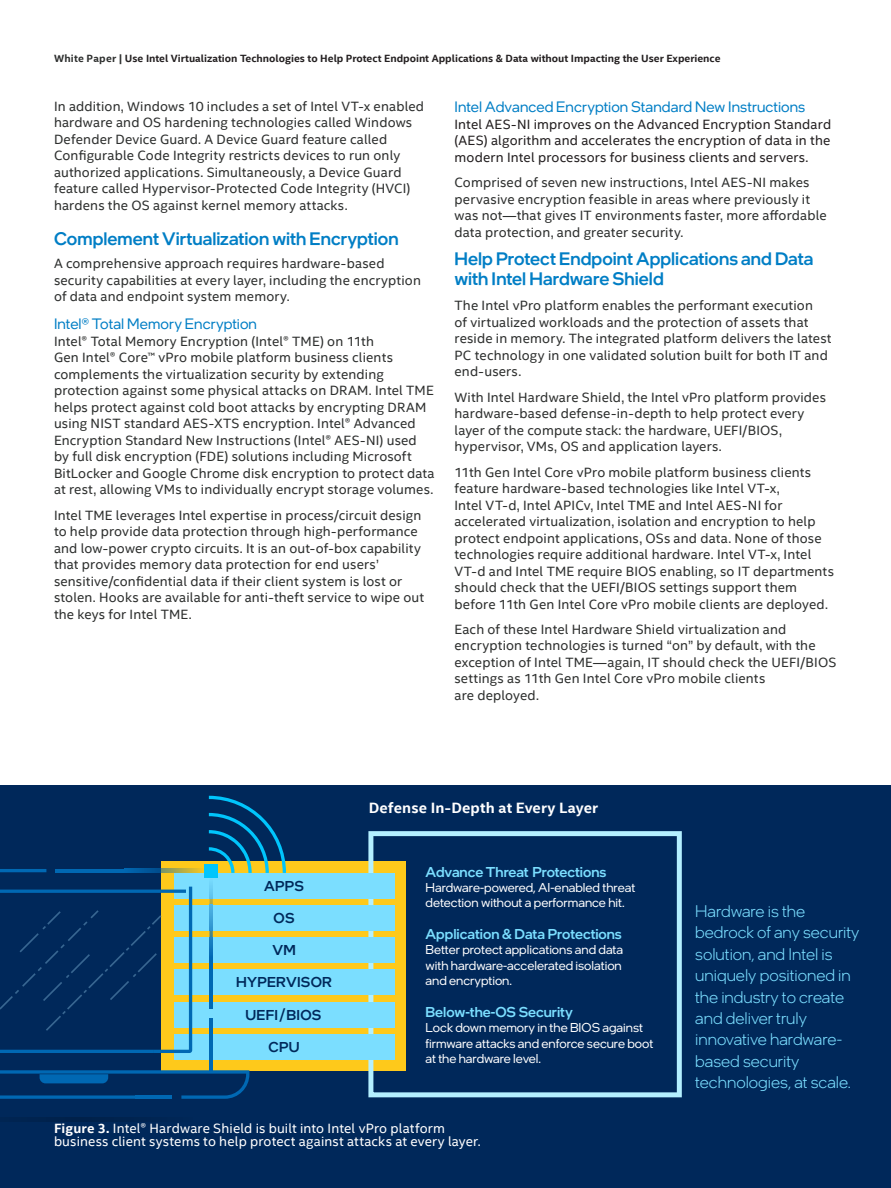
<style>
.page{position:relative;width:891px;height:1188px;background:#fff}
.page>*{position:absolute;margin:0;border:0;box-sizing:border-box;transform-origin:0 0}
.MainCopy___Caption{font:500 18px/19.5px "Intel One Display";color:#007ec5}
.CopyHeaderBlue{font:500 18px "Intel One Display";color:#007ec5}
.t1{font:300 16.8px/21.3px "Intel One Display";color:#7bdeff}
.Tertiary_header{font:15px "Intel One Display";letter-spacing:.005em;color:#007ec5}
.t2{font:700 15px "Intel Clear";letter-spacing:.01em;color:#fff}
.t3{font:500 14.25px "Intel One Display";color:#7bdeff}
.t4{font:500 14.25px "Intel One Display";letter-spacing:.02em;color:#00285a}
.MainCopy___Caption-2{font:13.5px/16.5px "Intel Clear";letter-spacing:.01em;color:#2d2f2e}
.MainCopy___Caption-3{font:13.5px/16.5px "Intel Clear";letter-spacing:.015em;color:#231f20;text-align:justify}
.MainCopy___Caption-4{font:13.5px/13.5px "Intel Clear";letter-spacing:.01em;color:#fff}
.t5{font:12.9px/15.5px "Intel One Display";color:#fff}
.Document_Header{font:700 10.5px "Intel Clear";color:#231f20}
.s1{color:#2d2f2e}
.s2{font-weight:700}
</style>
<div class="page">
<div style="left:0;top:785px;width:891px;height:403px;background:#00285a"></div>
<div style="left:161px;top:861px;width:245px;height:210px;background:#fec91b"></div>
<svg style="left:368px;top:831px;width:314px;height:266px"></svg>
<div style="left:174px;top:873px;width:220px;height:26px;background:#7bdeff"></div>
<div style="left:174px;top:905px;width:220px;height:26px;background:#7bdeff"></div>
<div style="left:174px;top:937px;width:220px;height:26px;background:#7bdeff"></div>
<div style="left:174px;top:969px;width:220px;height:26px;background:#7bdeff"></div>
<div style="left:174px;top:1002px;width:220px;height:26px;background:#7bdeff"></div>
<div style="left:174px;top:1034px;width:220px;height:26px;background:#7bdeff"></div>
<svg style="left:0;top:796px;width:286px;height:303px"></svg>
<div style="left:204px;top:864px;width:14px;height:13px;background:#00c5fc"></div>
<p class="Document_Header" style="left:54px;top:52px;width:668px"><span class="s1">White Paper |</span> Use Intel Virtualization Technologies to Help Protect Endpoint Applications &amp; Data without Impacting the User Experience</p>
<p class="MainCopy___Caption-2" style="left:54px;top:98px;width:372px">In addition, Windows 10 includes a set of Intel VT-x enabled hardware and OS hardening technologies called Windows Defender Device Guard. A Device Guard feature called Configurable Code Integrity restricts devices to run only authorized applications. Simultaneously, a Device Guard feature called Hypervisor-Protected Code Integrity (HVCI) hardens the OS against kernel memory attacks.</p>
<p class="CopyHeaderBlue" style="left:54px;top:227px;width:346px">Complement Virtualization with Encryption</p>
<p class="MainCopy___Caption-2" style="left:54px;top:256px;width:368px">A comprehensive approach requires hardware-based security capabilities at every layer, including the encryption of data and endpoint system memory.</p>
<p class="Tertiary_header" style="left:54px;top:315px;width:204px">Intel® Total Memory Encryption</p>
<p class="MainCopy___Caption-2" style="left:54px;top:333px;width:382px">Intel® Total Memory Encryption (Intel® TME) on 11th<br>Gen Intel® Core™ vPro mobile platform business clients complements the virtualization security by extending protection against some physical attacks on DRAM. Intel TME helps protect against cold boot attacks by encrypting DRAM using NIST standard AES-XTS encryption. Intel® Advanced Encryption Standard New Instructions (Intel® AES-NI) used by full disk encryption (FDE) solutions including Microsoft BitLocker and Google Chrome disk encryption to protect data at rest, allowing VMs to individually encrypt storage volumes.</p>
<p class="MainCopy___Caption-2" style="left:54px;top:507px;width:372px">Intel TME leverages Intel expertise in process/circuit design to help provide data protection through high-performance and low-power crypto circuits. It is an out-of-box capability that provides memory data protection for end users’ sensitive/confidential data if their client system is lost or stolen. Hooks are available for anti-theft service to wipe out the keys for Intel TME.</p>
<p class="Tertiary_header" style="left:454px;top:98px;width:352px">Intel Advanced Encryption Standard New Instructions</p>
<p class="MainCopy___Caption-3" style="left:454px;top:116px;width:378px">Intel AES-NI improves on the Advanced Encryption Standard (AES) algorithm and accelerates the encryption of data in the modern Intel processors for business clients and servers.</p>
<p class="MainCopy___Caption-2" style="left:454px;top:175px;width:374px">Comprised of seven new instructions, Intel AES-NI makes pervasive encryption feasible in areas where previously it was not—that gives IT environments faster, more affordable data protection, and greater security.</p>
<p class="MainCopy___Caption" style="left:454px;top:249px;width:360px">Help Protect Endpoint Applications and Data with Intel Hardware Shield</p>
<p class="MainCopy___Caption-2" style="left:454px;top:297px;width:379px">The Intel vPro platform enables the performant execution<br>of virtualized workloads and the protection of assets that reside in memory. The integrated platform delivers the latest PC technology in one validated solution built for both IT and end-users.</p>
<p class="MainCopy___Caption-2" style="left:454px;top:389px;width:373px">With Intel Hardware Shield, the Intel vPro platform provides hardware-based defense-in-depth to help protect every layer of the compute stack: the hardware, UEFI/BIOS, hypervisor, VMs, OS and application layers.</p>
<p class="MainCopy___Caption-2" style="left:454px;top:464px;width:381px">11th Gen Intel Core vPro mobile platform business clients feature hardware-based technologies like Intel VT-x,<br>Intel VT-d, Intel APICv, Intel TME and Intel AES-NI for accelerated virtualization, isolation and encryption to help protect endpoint applications, OSs and data. None of those technologies require additional hardware. Intel VT-x, Intel VT-d and Intel TME require BIOS enabling, so IT departments should check that the UEFI/BIOS settings support them before 11th Gen Intel Core vPro mobile clients are deployed.</p>
<p class="MainCopy___Caption-2" style="left:454px;top:621px;width:383px">Each of these Intel Hardware Shield virtualization and encryption technologies is turned “on” by default, with the exception of Intel TME—again, IT should check the UEFI/BIOS settings as 11th Gen Intel Core vPro mobile clients<br>are deployed.</p>
<p class="t4" style="left:264px;top:877px;width:41px">APPS</p>
<p class="t4" style="left:274px;top:909px;width:22px">OS</p>
<p class="t4" style="left:272px;top:941px;width:25px">VM</p>
<p class="t4" style="left:236px;top:973px;width:97px">HYPERVISOR</p>
<p class="t4" style="left:246px;top:1006px;width:78px">UEFI/BIOS</p>
<p class="t4" style="left:269px;top:1038px;width:33px">CPU</p>
<p class="t2" style="left:369px;top:798px;width:231px">Defense In-Depth at Every Layer</p>
<p class="t3" style="left:426px;top:862px;width:182px">Advance Threat Protections</p>
<p class="t5" style="left:426px;top:880px;width:211px">Hardware-powered, AI-enabled threat detection without a performance hit.</p>
<p class="t3" style="left:426px;top:925px;width:198px">Application &amp; Data Protections</p>
<p class="t5" style="left:426px;top:942px;width:199px;text-align:justify">Better protect applications and data with hardware-accelerated isolation and encryption.</p>
<p class="t3" style="left:426px;top:1003px;width:149px">Below-the-OS Security</p>
<p class="t5" style="left:426px;top:1020px;width:229px">Lock down memory in the BIOS against firmware attacks and enforce secure boot at the hardware level.</p>
<p class="MainCopy___Caption-4" style="left:54px;top:1121px;width:428px"><span class="s2">Figure 3.</span> Intel® Hardware Shield is built into Intel vPro platform business client systems to help protect against attacks at every layer.</p>
<p class="t1" style="left:695px;top:900px;width:166px">Hardware is the bedrock of any security solution, and Intel is uniquely positioned in the industry to create and deliver truly innovative hardware&shy;based security technologies, at scale.</p>
</div>
